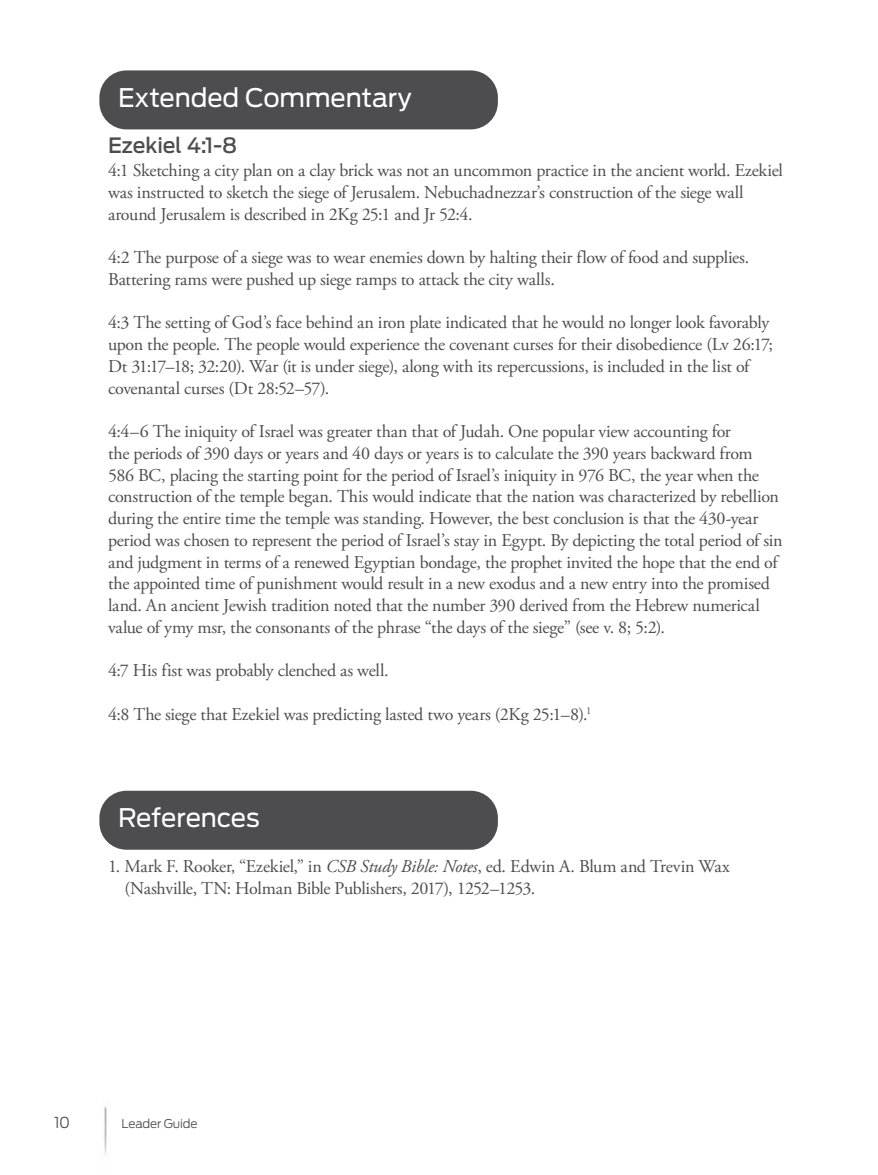
<style>
.page{position:relative;width:878px;height:1175px;background:#fff}
.page>*{position:absolute;margin:0;border:0;box-sizing:border-box;transform-origin:0 0}
.t1{font:25.5px "Antenna";letter-spacing:-.005em;color:#fff}
.t2{font:500 21px "Antenna";letter-spacing:-.005em;color:#4d4d4f}
.t3{font:18px/21.8px "Adobe Garamond Pro";letter-spacing:-.015em;color:#4d4d4f}
.t4{font:300 15px "Antenna";color:#4d4d4f}
.t5{font:300 12px "Antenna";letter-spacing:-.01em;color:#4d4d4f}
.s1{font-style:italic}
</style>
<div class="page">
<img style="left:104px;top:1106px;width:3px;height:49px">
<div style="left:99px;top:70px;width:399px;height:59px;background:#4d4d4f;border-radius:27px"></div>
<div style="left:99px;top:790px;width:399px;height:59px;background:#4d4d4f;border-radius:27px"></div>
<h1 class="t1" style="left:118px;top:83px;width:295px">Extended Commentary</h1>
<p class="t2" style="left:108px;top:133px;width:131px">Ezekiel 4:1-8</p>
<p class="t3" style="left:108px;top:160px;width:676px">4:1 Sketching a city plan on a clay brick was not an uncommon practice in the ancient world. Ezekiel was instructed to sketch the siege of Jerusalem. Nebuchadnezzar’s construction of the siege wall around Jerusalem is described in 2Kg 25:1 and Jr 52:4.</p>
<p class="t3" style="left:108px;top:247px;width:642px">4:2 The purpose of a siege was to wear enemies down by halting their flow of food and supplies.<br>Battering rams were pushed up siege ramps to attack the city walls.</p>
<p class="t3" style="left:108px;top:312px;width:666px">4:3 The setting of God’s face behind an iron plate indicated that he would no longer look favorably upon the people. The people would experience the covenant curses for their disobedience (Lv 26:17; Dt 31:17–18; 32:20). War (it is under siege), along with its repercussions, is included in the list of covenantal curses (Dt 28:52–57).</p>
<p class="t3" style="left:108px;top:421px;width:676px">4:4–6 The iniquity of Israel was greater than that of Judah. One popular view accounting for<br>the periods of 390 days or years and 40 days or years is to calculate the 390 years backward from 586 BC, placing the starting point for the period of Israel’s iniquity in 976 BC, the year when the construction of the temple began. This would indicate that the nation was characterized by rebellion during the entire time the temple was standing. However, the best conclusion is that the 430-year period was chosen to represent the period of Israel’s stay in Egypt. By depicting the total period of sin and judgment in terms of a renewed Egyptian bondage, the prophet invited the hope that the end of the appointed time of punishment would result in a new exodus and a new entry into the promised land. An ancient Jewish tradition noted that the number 390 derived from the Hebrew numerical value of ymy msr, the consonants of the phrase “the days of the siege” (see v. 8; 5:2).</p>
<p class="t3" style="left:108px;top:660px;width:282px">4:7 His fist was probably clenched as well.</p>
<p class="t3" style="left:108px;top:704px;width:485px">4:8 The siege that Ezekiel was predicting lasted two years (2Kg 25:1–8).<sup>1</sup></p>
<h1 class="t1" style="left:118px;top:803px;width:143px">References</h1>
<p class="t3" style="left:124px;top:856px;width:607px;text-indent:-16px">1. Mark F. Rooker, “Ezekiel,” in <span class="s1">CSB Study Bible: Notes</span>, ed. Edwin A. Blum and Trevin Wax (Nashville, TN: Holman Bible Publishers, 2017), 1252–1253.</p>
<p class="t4" style="left:54px;top:1113px;width:17px">10</p>
<p class="t5" style="left:122px;top:1116px;width:78px">Leader Guide</p>
</div>
